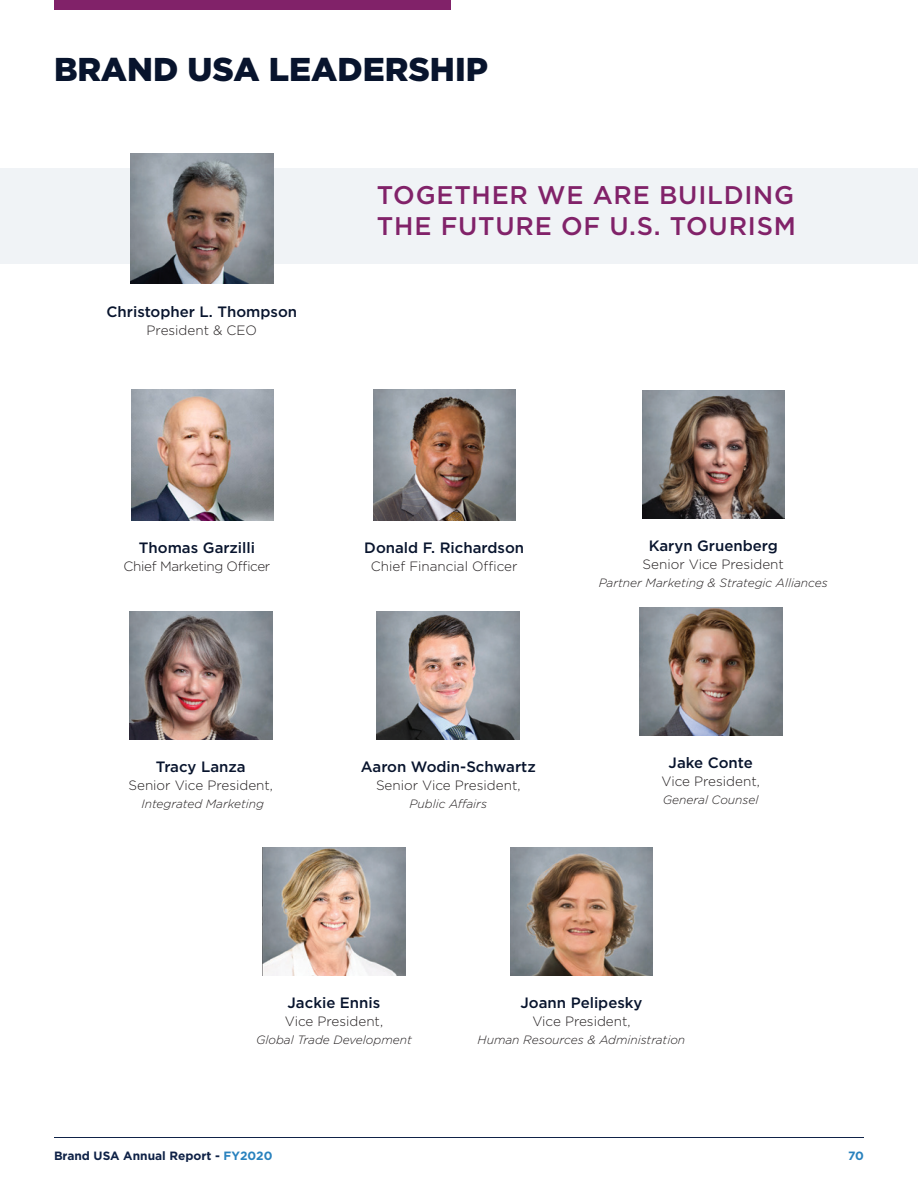
<style>
.page{position:relative;width:918px;height:1188px;background:#fff}
.page>*{position:absolute;margin:0;border:0;box-sizing:border-box;transform-origin:0 0}
.Header_1{font:900 33px "Gotham HTF";color:#08142d}
.t1{font:500 25.5px/31.5px "Gotham HTF";letter-spacing:.03em;color:#812269}
.t2{font:500 15px "Gotham HTF";color:#08142d}
.t3{font:300 13.5px "Gotham HTF";color:#231f20}
.t4{font:300 13.5px "Gotham HTF";letter-spacing:-.025em;color:#231f20}
.t5{font:italic 300 12px "Gotham HTF";color:#231f20}
.t6{font:700 12px "Gotham";color:#0f2247}
.t7{font:700 12px "Gotham";color:#2982be}
.s1{color:#2982be}
</style>
<div class="page">
<hr style="left:54px;top:1137px;width:810px;height:1px;background:#0f2247">
<div style="left:54px;top:0;width:396px;height:10px;background:#812269"></div>
<div style="left:0;top:168px;width:918px;height:96px;background:#f0f3f6"></div>
<img style="left:131px;top:389px;width:143px;height:131px">
<img style="left:642px;top:390px;width:143px;height:129px">
<img style="left:640px;top:607px;width:142px;height:129px">
<img style="left:129px;top:611px;width:143px;height:128px">
<img style="left:263px;top:847px;width:142px;height:128px">
<img style="left:377px;top:611px;width:143px;height:128px">
<img style="left:373px;top:389px;width:143px;height:131px">
<img style="left:131px;top:153px;width:142px;height:131px">
<img style="left:510px;top:847px;width:143px;height:128px">
<p class="Header_1" style="left:54px;top:50px;width:436px">BRAND USA LEADERSHIP</p>
<p class="t2" style="left:107px;top:303px;width:192px">Christopher L. Thompson</p>
<p class="t3" style="left:147px;top:323px;width:112px">President &amp; CEO</p>
<p class="t1" style="left:377px;top:178px;width:420px">TOGETHER WE ARE BUILDING<br>THE FUTURE OF U.S. TOURISM</p>
<p class="t2" style="left:139px;top:539px;width:118px">Thomas Garzilli</p>
<p class="t4" style="left:124px;top:559px;width:148px">Chief Marketing Officer</p>
<p class="t2" style="left:156px;top:758px;width:91px">Tracy Lanza</p>
<p class="t3" style="left:129px;top:778px;width:146px">Senior Vice President,</p>
<p class="t5" style="left:141px;top:797px;width:124px">Integrated Marketing</p>
<p class="t2" style="left:364px;top:539px;width:161px">Donald F. Richardson</p>
<p class="t3" style="left:371px;top:559px;width:148px">Chief Financial Officer</p>
<p class="t2" style="left:649px;top:537px;width:131px">Karyn Gruenberg</p>
<p class="t3" style="left:643px;top:557px;width:143px">Senior Vice President</p>
<p class="t5" style="left:599px;top:576px;width:231px">Partner Marketing &amp; Strategic Alliances</p>
<p class="t2" style="left:361px;top:758px;width:177px">Aaron Wodin-Schwartz</p>
<p class="t3" style="left:376px;top:778px;width:146px">Senior Vice President,</p>
<p class="t5" style="left:410px;top:797px;width:79px">Public Affairs</p>
<p class="t2" style="left:669px;top:755px;width:86px">Jake Conte</p>
<p class="t3" style="left:662px;top:774px;width:100px">Vice President,</p>
<p class="t5" style="left:663px;top:794px;width:97px">General Counsel</p>
<p class="t2" style="left:288px;top:994px;width:94px">Jackie Ennis</p>
<p class="t3" style="left:285px;top:1014px;width:100px">Vice President,</p>
<p class="t5" style="left:256px;top:1033px;width:157px">Global Trade Development</p>
<p class="t2" style="left:521px;top:994px;width:123px">Joann Pelipesky</p>
<p class="t3" style="left:532px;top:1014px;width:100px">Vice President,</p>
<p class="t5" style="left:478px;top:1033px;width:209px">Human Resources &amp; Administration</p>
<p class="t6" style="left:54px;top:1149px;width:220px">Brand USA Annual Report - <span class="s1">FY2020</span></p>
<p class="t7" style="left:848px;top:1149px;width:17px">70</p>
</div>
